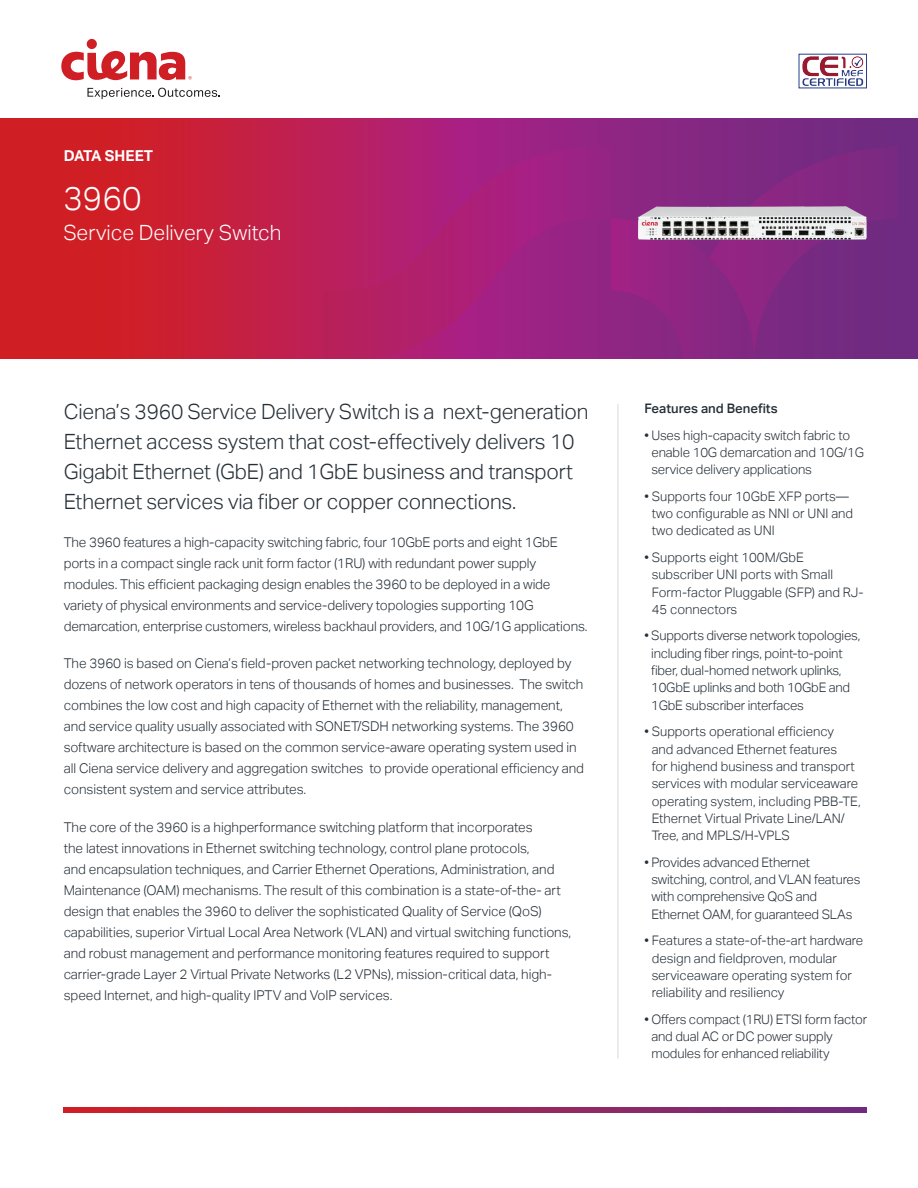
<style>
.page{position:relative;width:918px;height:1188px;background:#fff}
.page>*{position:absolute;margin:0;border:0;box-sizing:border-box;transform-origin:0 0}
.Product_Headline{font:300 33px "Aktiv Grotesk";color:#fff}
.Intro_Copy{font:300 21px/30px "Aktiv Grotesk";letter-spacing:-.01em;color:#252f37}
.Product_Subhead{font:300 21px "Aktiv Grotesk";color:#fff}
.Product_Headline-2{font:700 15px "Aktiv Grotesk";color:#fff}
.Body_Copy{font:300 13.5px/21px "Aktiv Grotesk";letter-spacing:-.005em;color:#252f37}
.Sidebar_Bullets{font:300 13.2px/17.4px "Aktiv Grotesk";letter-spacing:-.01em;color:#252f37}
.Sidebar_Headline{font:500 13.2px "Aktiv Grotesk";color:#252f37}
</style>
<div class="page">
<svg style="left:0;top:118px;width:918px;height:241px;background:#ba2046"></svg>
<svg style="left:683px;top:147px;width:215px;height:212px;background:#7a2981"></svg>
<svg style="left:611px;top:219px;width:143px;height:140px;background:#8f2583"></svg>
<svg style="left:324px;top:147px;width:287px;height:212px;background:#a82077"></svg>
<div style="left:87px;top:39px;width:10px;height:10px;background:#d01e25;border-radius:50%"></div>
<svg style="left:61px;top:51px;width:131px;height:29px"></svg>
<svg style="left:87px;top:88px;width:133px;height:11px"></svg>
<svg style="left:63px;top:1108px;width:804px;height:4px;background:#9f2654"></svg>
<hr style="left:618px;top:404px;width:1px;height:654px;background:#d7d9dc">
<img style="left:638px;top:206px;width:229px;height:34px">
<img style="left:802px;top:56px;width:62px;height:30px">
<p class="Product_Headline-2" style="left:64px;top:147px;width:91px">DATA SHEET</p>
<p class="Product_Headline" style="left:63px;top:179px;width:80px">3960</p>
<p class="Product_Subhead" style="left:63px;top:220px;width:220px">Service Delivery Switch</p>
<p class="Intro_Copy" style="left:64px;top:397px;width:526px">Ciena’s 3960 Service Delivery Switch is a next-generation Ethernet access system that cost-effectively delivers 10<br>Gigabit Ethernet (GbE) and 1GbE business and transport Ethernet services via fiber or copper connections.</p>
<p class="Body_Copy" style="left:64px;top:531px;width:525px">The 3960 features a high-capacity switching fabric, four 10GbE ports and eight 1GbE ports in a compact single rack unit form factor (1RU) with redundant power supply modules. This efficient packaging design enables the 3960 to be deployed in a wide variety of physical environments and service-delivery topologies supporting 10G demarcation, enterprise customers, wireless backhaul providers, and 10G/1G applications.</p>
<p class="Body_Copy" style="left:64px;top:653px;width:522px">The 3960 is based on Ciena’s field-proven packet networking technology, deployed by dozens of network operators in tens of thousands of homes and businesses. The switch combines the low cost and high capacity of Ethernet with the reliability, management, and service quality usually associated with SONET/SDH networking systems. The 3960 software architecture is based on the common service-aware operating system used in all Ciena service delivery and aggregation switches to provide operational efficiency and consistent system and service attributes.</p>
<p class="Body_Copy" style="left:64px;top:817px;width:509px">The core of the 3960 is a highperformance switching platform that incorporates<br>the latest innovations in Ethernet switching technology, control plane protocols,<br>and encapsulation techniques, and Carrier Ethernet Operations, Administration, and Maintenance (OAM) mechanisms. The result of this combination is a state-of-the- art design that enables the 3960 to deliver the sophisticated Quality of Service (QoS) capabilities, superior Virtual Local Area Network (VLAN) and virtual switching functions, and robust management and performance monitoring features required to support carrier-grade Layer 2 Virtual Private Networks (L2 VPNs), mission-critical data, high&shy;speed Internet, and high-quality IPTV and VoIP services.</p>
<p class="Sidebar_Headline" style="left:644px;top:401px;width:135px">Features and Benefits</p>
<p class="Sidebar_Bullets" style="left:651px;top:426px;width:214px;text-indent:-7px">• Uses high-capacity switch fabric to enable 10G demarcation and 10G/1G service delivery applications</p>
<p class="Sidebar_Bullets" style="left:652px;top:488px;width:203px;text-indent:-7px">• Supports four 10GbE XFP ports— two configurable as NNI or UNI and two dedicated as UNI</p>
<p class="Sidebar_Bullets" style="left:652px;top:549px;width:213px;text-indent:-7px">• Supports eight 100M/GbE subscriber UNI ports with Small<br>Form-factor Pluggable (SFP) and RJ-<br>45 connectors</p>
<p class="Sidebar_Bullets" style="left:651px;top:627px;width:211px;text-indent:-7px">• Supports diverse network topologies, including fiber rings, point-to-point fiber, dual-homed network uplinks, 10GbE uplinks and both 10GbE and 1GbE subscriber interfaces</p>
<p class="Sidebar_Bullets" style="left:652px;top:723px;width:211px;text-indent:-7px">• Supports operational efficiency<br>and advanced Ethernet features<br>for highend business and transport services with modular serviceaware operating system, including PBB-TE, Ethernet Virtual Private Line/LAN/ Tree, and MPLS/H-VPLS</p>
<p class="Sidebar_Bullets" style="left:651px;top:853px;width:211px;text-indent:-7px">• Provides advanced Ethernet switching, control, and VLAN features with comprehensive QoS and<br>Ethernet OAM, for guaranteed SLAs</p>
<p class="Sidebar_Bullets" style="left:652px;top:932px;width:213px;text-indent:-7px">• Features a state-of-the-art hardware design and fieldproven, modular serviceaware operating system for reliability and resiliency</p>
<p class="Sidebar_Bullets" style="left:651px;top:1010px;width:217px;text-indent:-7px">• Offers compact (1RU) ETSI form factor and dual AC or DC power supply modules for enhanced reliability</p>
</div>
